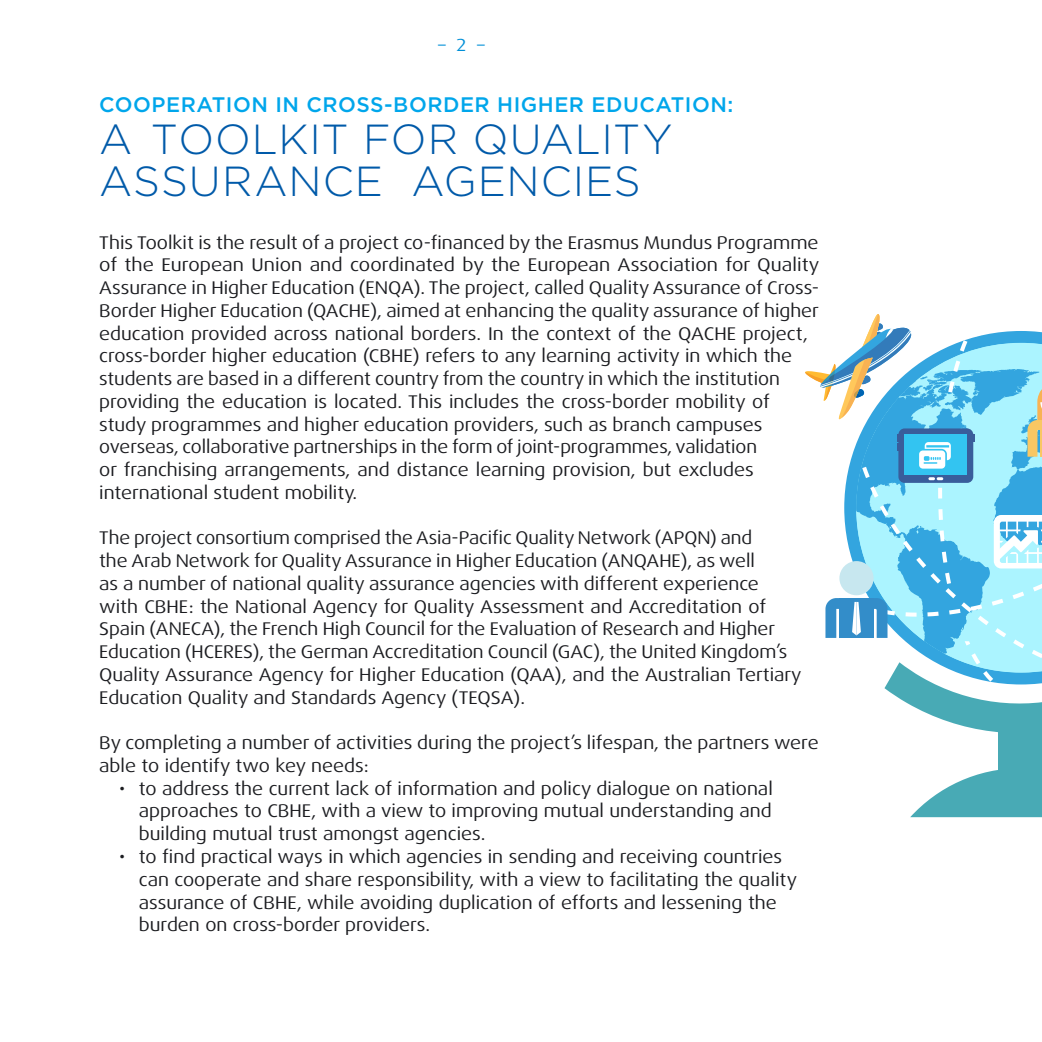
<style>
.page{position:relative;width:1042px;height:1042px;background:#fff}
.page>*{position:absolute;margin:0;border:0;box-sizing:border-box;transform-origin:0 0}
.t1{font:300 42px/42px "Gotham";letter-spacing:.02em;color:#005aa9}
.t2{font:500 21px "Gotham";letter-spacing:.025em;color:#00a6eb}
.t3{font:expanded 18.38px/22.8px "Dax OT";color:#1b1c20}
.t4{font:expanded 17.5px "Dax OT";color:#008fd7}
</style>
<div class="page">
<div style="left:998px;top:725px;width:44px;height:65px;background:#48aab5"></div>
<svg style="left:910px;top:770px;width:132px;height:47px"></svg>
<svg style="left:884px;top:664px;width:158px;height:69px"></svg>
<svg style="left:983px;top:671px;width:27px;height:23px"></svg>
<svg style="left:1039px;top:685px;width:3px;height:9px"></svg>
<svg style="left:1019px;top:693px;width:11px;height:5px"></svg>
<svg style="left:805px;top:314px;width:237px;height:350px"></svg>
<p class="t4" style="left:438px;top:34px;width:48px">– 2 –</p>
<p class="t2" style="left:99px;top:92px;width:635px">COOPERATION IN CROSS-BORDER HIGH ER EDUCATION:</p>
<h1 class="t1" style="left:99px;top:118px;width:575px">A TOOLKIT FOR QUALITY<br>ASSURANCE AGENCIES</h1>
<p class="t3" style="left:99px;top:231px;width:722px">This Toolkit is the result of a project co-financed by the Erasmus Mundus Programme of the European Union and coordinated by the European Association for Quality Assurance in Higher Education (ENQA). The project, called Quality Assurance of Cross-Border Higher Education (QACHE), aimed at enhancing the quality assurance of higher education provided across national borders. In the context of the QACHE project, cross-border higher education (CBHE) refers to any learning activity in which the students are based in a different country from the country in which the institution providing the education is located. This includes the cross-border mobility of study programmes and higher education providers, such as branch campuses overseas, collaborative partnerships in the form of joint-programmes, validation<br>or franchising arrangements, and distance learning provision, but excludes international student mobility.</p>
<p class="t3" style="left:99px;top:527px;width:704px">The project consortium comprised the Asia-Pacific Quality Network (APQN) and<br>the Arab Network for Quality Assurance in Higher Education (ANQAHE), as well<br>as a number of national quality assurance agencies with different experience with CBHE: the National Agency for Quality Assessment and Accreditation of Spain (ANECA), the French High Council for the Evaluation of Research and Higher Education (HCERES), the German Accreditation Council (GAC), the United Kingdom’s Quality Assurance Agency for Higher Education (QAA), and the Australian Tertiary Education Quality and Standards Agency (TEQSA).</p>
<p class="t3" style="left:99px;top:731px;width:721px">By completing a number of activities during the project’s lifespan, the partners were able to identify two key needs:</p>
<p class="t3" style="left:139px;top:777px;width:635px;text-align:justify;text-indent:-20px">• to address the current lack of information and policy dialogue on national approaches to CBHE, with a view to improving mutual understanding and building mutual trust amongst agencies.</p>
<p class="t3" style="left:139px;top:845px;width:659px;text-indent:-20px">• to find practical ways in which agencies in sending and receiving countries can cooperate and share responsibility, with a view to facilitating the quality assurance of CBHE, while avoiding duplication of efforts and lessening the burden on cross-border providers.</p>
</div>
